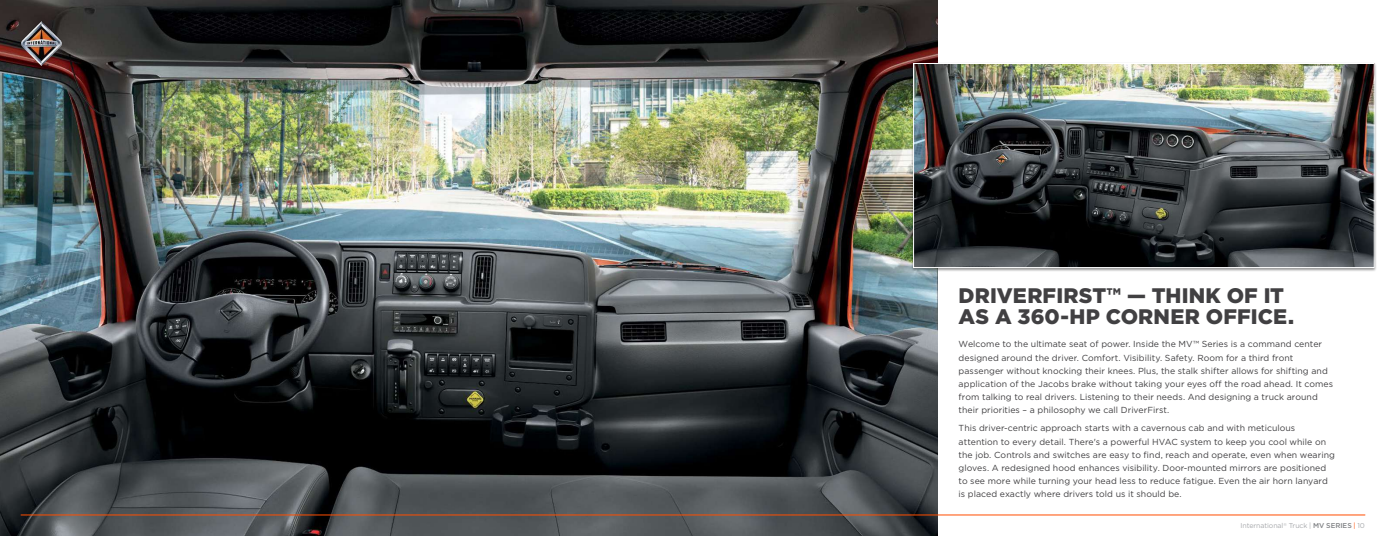
<style>
.page{position:relative;width:1386px;height:536px;background:#fff}
.page>*{position:absolute;margin:0;border:0;box-sizing:border-box;transform-origin:0 0}
.t1{font:900 21px/21px "Gotham";letter-spacing:.01em;color:#414042}
.t2{font:8.75px/13.1px "Gotham";letter-spacing:.005em;color:#414042}
.t3{font:7px "Gotham";letter-spacing:-.01em;color:#a7a9ac}
.s1{font-weight:500;color:#808285}
.s2{color:#ff4e00}
</style>
<div class="page">
<img style="left:0;top:0;width:938px;height:536px">
<hr style="left:21px;top:514px;width:1344px;height:1px;background:#ff4e00">
<div style="left:911px;top:62px;width:466px;height:210px;background:#000;opacity:.45"></div>
<img style="left:915px;top:65px;width:458px;height:201px">
<div style="left:913px;top:63px;width:462px;height:205px;border:1px solid #fff"></div>
<div style="left:15px;top:16px;width:51px;height:54px;background:#000;opacity:.15"></div>
<img style="left:21px;top:21px;width:40px;height:44px">
<h1 class="t1" style="left:959px;top:284px;width:337px">DRIVERFIRST™ — THINK OF IT<br>AS A 360-HP CORNER OFFICE.</h1>
<p class="t2" style="left:959px;top:337px;width:376px">Welcome to the ultimate seat of power. Inside the MV™ Series is a command center designed around the driver. Comfort. Visibility. Safety. Room for a third front passenger without knocking their knees. Plus, the stalk shifter allows for shifting and application of the Jacobs brake without taking your eyes off the road ahead. It comes from talking to real drivers. Listening to their needs. And designing a truck around their priorities – a philosophy we call DriverFirst.</p>
<p class="t2" style="left:959px;top:421px;width:378px">This driver-centric approach starts with a cavernous cab and with meticulous attention to every detail. There's a powerful HVAC system to keep you cool while on the job. Controls and switches are easy to find, reach and operate, even when wearing gloves. A redesigned hood enhances visibility. Door-mounted mirrors are positioned to see more while turning your head less to reduce fatigue. Even the air horn lanyard is placed exactly where drivers told us it should be.</p>
<p class="t3" style="left:1241px;top:522px;width:126px">International<sup>®</sup> Truck | <span class="s1">MV SERIES</span> <span class="s2">|</span> 10</p>
</div>
